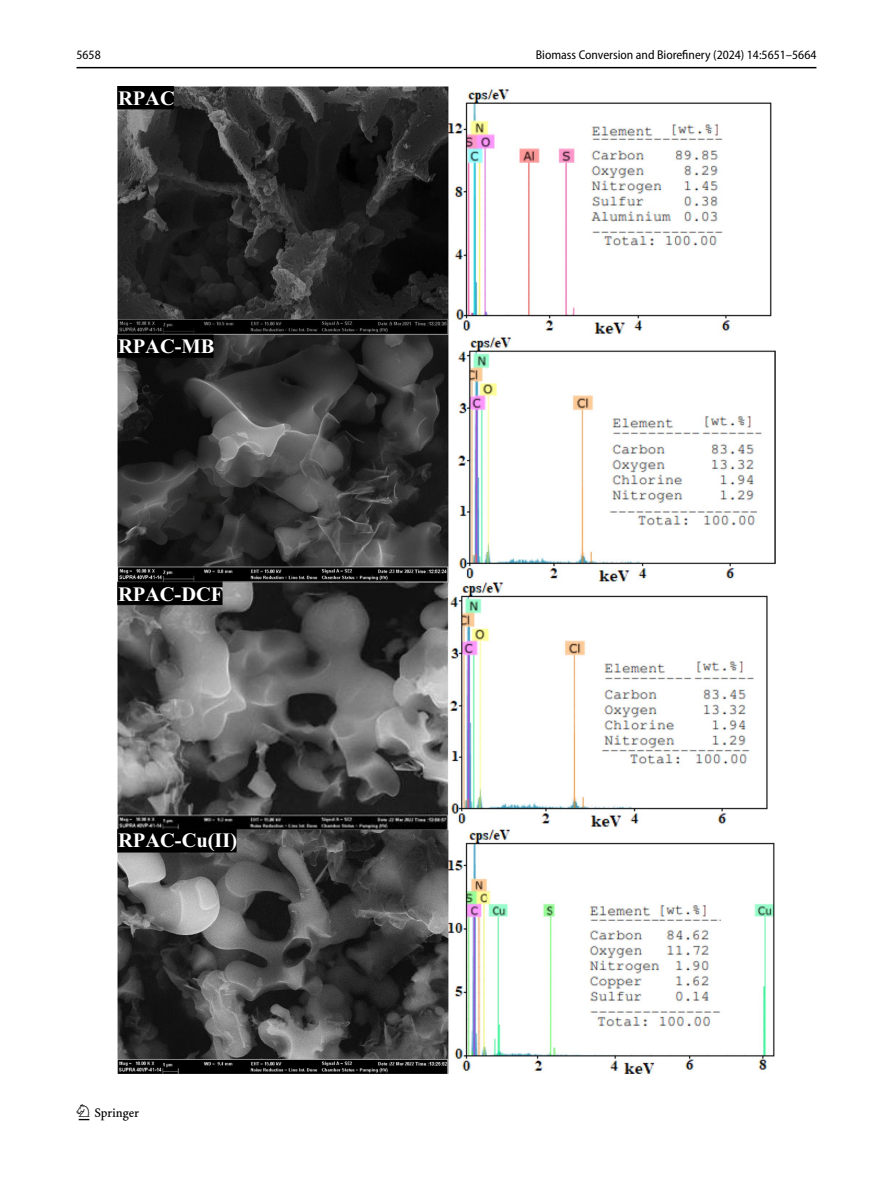
<style>
.page{position:relative;width:893px;height:1187px;background:#fff}
.page>*{position:absolute;margin:0;border:0;box-sizing:border-box;transform-origin:0 0}
.t1{font:22.5px "Springnew Regular 2";color:#000}
.t2{font:20.4px "Times New Roman PS Bold MT9";color:#fff}
.t3{font:semi-condensed 12.75px "Myriad Pro";color:#000}
</style>
<div class="page">
<hr style="left:77px;top:67px;width:739px;height:1px;background:#000">
<img style="left:118px;top:87px;width:657px;height:986px">
<p class="t3" style="left:77px;top:48px;width:26px">5658</p>
<p class="t3" style="left:536px;top:48px;width:282px">Biomass Conversion and Biorefinery (2024) 14:5651–5664</p>
<h2 class="t2" style="left:118px;top:84px;width:58px">RPAC</h2>
<h2 class="t2" style="left:118px;top:332px;width:98px">RPAC-MB</h2>
<h2 class="t2" style="left:118px;top:579px;width:107px">RPAC-DCF</h2>
<h2 class="t2" style="left:118px;top:825px;width:121px">RPAC-Cu(II)</h2>
<h1 class="t1" style="left:79px;top:1104px;width:62px">1 3</h1>
</div>
